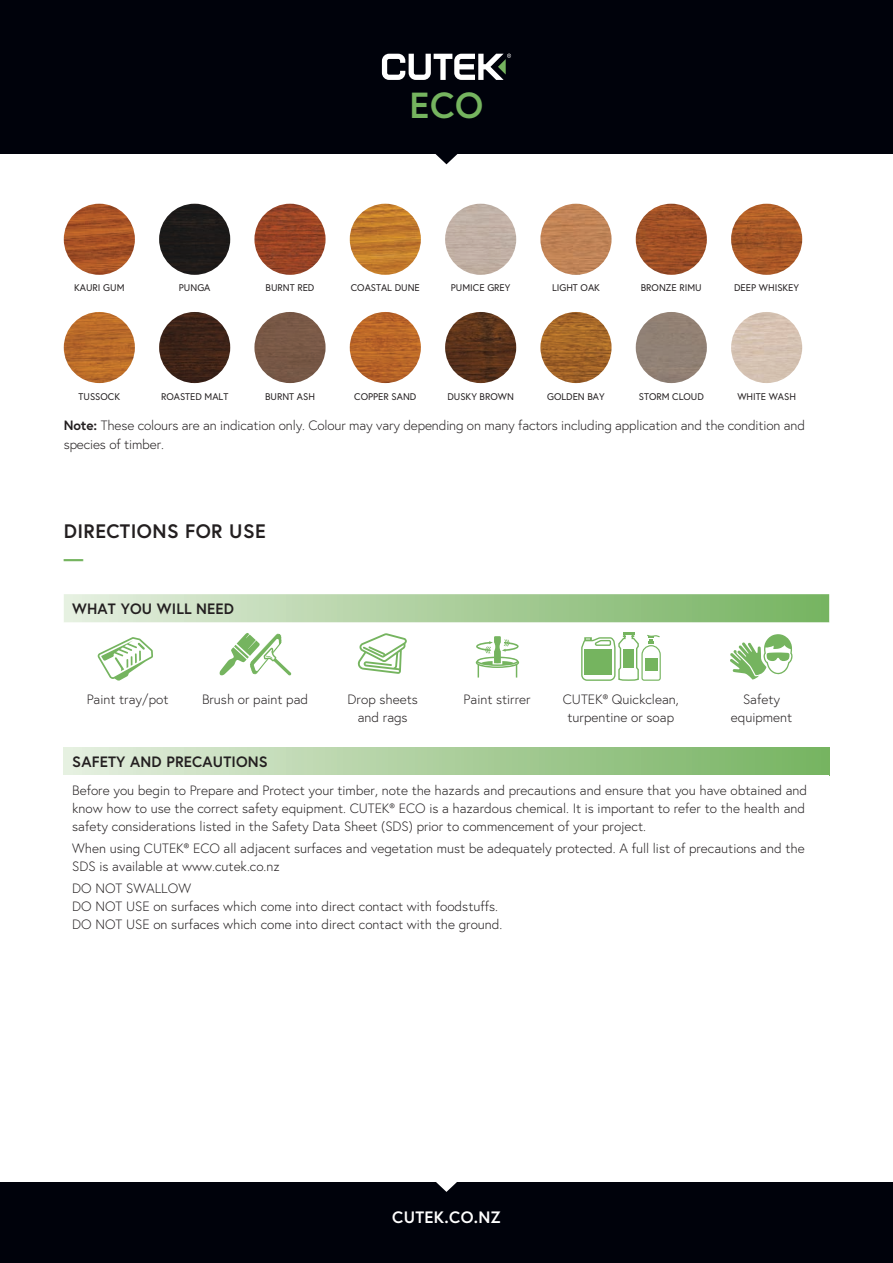
<style>
.page{position:relative;width:893px;height:1263px;background:#fff}
.page>*{position:absolute;margin:0;border:0;box-sizing:border-box;transform-origin:0 0}
.t1{font:700 36.3px "Europa";color:#75b45f}
.t2{font:700 19.5px "Europa";letter-spacing:.02em;color:#231f20}
.t3{font:700 19.5px "Europa";color:#75b45f}
.t4{font:700 16.5px "Europa";letter-spacing:.02em;color:#fff}
.t5{font:700 15px "Europa";letter-spacing:.01em;color:#231f20}
.t6{font:13.95px "Europa";letter-spacing:-.005em;color:#231f20}
.t7{font:300 13.5px/18px "Europa";color:#231f20}
.t8{font:9.6px "Europa";color:#231f20}
.s1{font-weight:700}
</style>
<div class="page">
<div style="left:0;top:1182px;width:893px;height:81px;background:#00020b"></div>
<svg style="left:436px;top:1182px;width:21px;height:10px"></svg>
<div style="left:0;top:0;width:893px;height:153px;background:#00020b"></div>
<svg style="left:434px;top:153px;width:25px;height:11px"></svg>
<svg style="left:382px;top:54px;width:129px;height:26px"></svg>
<svg style="left:64px;top:594px;width:765px;height:28px;background:#add09f"></svg>
<svg style="left:85px;top:622px;width:744px;height:56px"></svg>
<svg style="left:98px;top:637px;width:55px;height:44px"></svg>
<svg style="left:219px;top:633px;width:72px;height:43px"></svg>
<svg style="left:357px;top:633px;width:50px;height:41px"></svg>
<svg style="left:476px;top:636px;width:43px;height:41px"></svg>
<svg style="left:580px;top:631px;width:81px;height:50px"></svg>
<div style="left:645px;top:658px;width:13px;height:13px;background:#75b45f"></div>
<svg style="left:730px;top:634px;width:63px;height:46px"></svg>
<div style="left:64px;top:747px;width:765px;height:29px;background:linear-gradient(to right,#e5eede,#75b25f)"></div>
<img style="left:64px;top:204px;width:71px;height:71px;border-radius:36px">
<div style="left:159px;top:204px;width:71px;height:71px;background:#1d1a19;border-radius:36px"></div>
<img style="left:254px;top:204px;width:72px;height:71px;border-radius:36px">
<img style="left:350px;top:204px;width:71px;height:71px;border-radius:36px">
<img style="left:445px;top:204px;width:71px;height:71px;border-radius:36px">
<img style="left:540px;top:204px;width:72px;height:71px;border-radius:36px">
<img style="left:636px;top:204px;width:71px;height:71px;border-radius:36px">
<img style="left:731px;top:204px;width:71px;height:71px;border-radius:36px">
<img style="left:64px;top:312px;width:71px;height:71px;border-radius:36px">
<img style="left:159px;top:312px;width:71px;height:71px;border-radius:36px">
<div style="left:254px;top:312px;width:72px;height:71px;background:#785846;border-radius:36px"></div>
<img style="left:350px;top:312px;width:71px;height:71px;border-radius:36px">
<img style="left:445px;top:312px;width:71px;height:71px;border-radius:36px">
<img style="left:540px;top:312px;width:72px;height:71px;border-radius:36px">
<div style="left:636px;top:312px;width:71px;height:71px;background:#918175;border-radius:36px"></div>
<img style="left:731px;top:312px;width:71px;height:71px;border-radius:36px">
<h1 class="t1" style="left:410px;top:82px;width:75px">ECO</h1>
<p class="t8" style="left:74px;top:282px;width:52px">KAURI GUM</p>
<p class="t8" style="left:179px;top:282px;width:33px">PUNGA</p>
<p class="t8" style="left:266px;top:282px;width:50px">BURNT RED</p>
<p class="t8" style="left:351px;top:282px;width:70px">COASTAL DUNE</p>
<p class="t8" style="left:451px;top:282px;width:61px">PUMICE GREY</p>
<p class="t8" style="left:552px;top:282px;width:49px">LIGHT OAK</p>
<p class="t8" style="left:641px;top:282px;width:62px">BRONZE RIMU</p>
<p class="t8" style="left:734px;top:282px;width:66px">DEEP WHISKEY</p>
<p class="t8" style="left:79px;top:391px;width:43px">TUSSOCK</p>
<p class="t8" style="left:161px;top:391px;width:69px">ROASTED MALT</p>
<p class="t8" style="left:265px;top:391px;width:51px">BURNT ASH</p>
<p class="t8" style="left:354px;top:391px;width:64px">COPPER SAND</p>
<p class="t8" style="left:447px;top:391px;width:68px">DUSKY BROWN</p>
<p class="t8" style="left:547px;top:391px;width:59px">GOLDEN BAY</p>
<p class="t8" style="left:639px;top:391px;width:66px">STORM CLOUD</p>
<p class="t8" style="left:737px;top:391px;width:60px">WHITE WASH</p>
<p class="t7" style="left:64px;top:415px;width:743px;line-height:19.5px"><span class="s1">Note:</span> These colours are an indication only. Colour may vary depending on many factors including application and the condition and species of timber.</p>
<h2 class="t2" style="left:64px;top:518px;width:203px">DIRECTIONS FOR USE</h2>
<h2 class="t3" style="left:64px;top:545px;width:21px">—</h2>
<p class="t6" style="left:84px;top:590px;width:86px">Paint tray/pot</p>
<p class="t6" style="left:95px;top:591px;width:86px">Paint tray/pot</p>
<p class="t6" style="left:83px;top:597px;width:86px">Paint tray/pot</p>
<p class="t5" style="left:72px;top:599px;width:163px">WHAT YOU WILL NEED</p>
<p class="t7" style="left:87px;top:690px;width:83px">Paint tray/pot</p>
<p class="t7" style="left:202px;top:690px;width:108px">Brush or paint pad</p>
<p class="t7" style="left:348px;top:690px;width:72px;text-align:center">Drop sheets and rags</p>
<p class="t7" style="left:464px;top:690px;width:69px">Paint stirrer</p>
<p class="t7" style="left:563px;top:690px;width:117px;text-align:center">CUTEK® Quickclean, turpentine or soap</p>
<p class="t7" style="left:731px;top:690px;width:63px;text-align:center">Safety equipment</p>
<p class="t5" style="left:72px;top:752px;width:197px">SAFETY AND PRECAUTIONS</p>
<p class="t7" style="left:72px;top:781px;width:736px">Before you begin to Prepare and Protect your timber, note the hazards and precautions and ensure that you have obtained and know how to use the correct safety equipment. CUTEK® ECO is a hazardous chemical. It is important to refer to the health and safety considerations listed in the Safety Data Sheet (SDS) prior to commencement of your project.</p>
<p class="t7" style="left:72px;top:839px;width:734px">When using CUTEK® ECO all adjacent surfaces and vegetation must be adequately protected. A full list of precautions and the<br>SDS is available at www.cutek.co.nz</p>
<p class="t7" style="left:72px;top:879px;width:432px">DO NOT SWALLOW<br>DO NOT USE on surfaces which come into direct contact with foodstuffs.<br>DO NOT USE on surfaces which come into direct contact with the ground.</p>
<p class="t4" style="left:392px;top:1207px;width:110px">CUTEK.CO.NZ</p>
</div>
